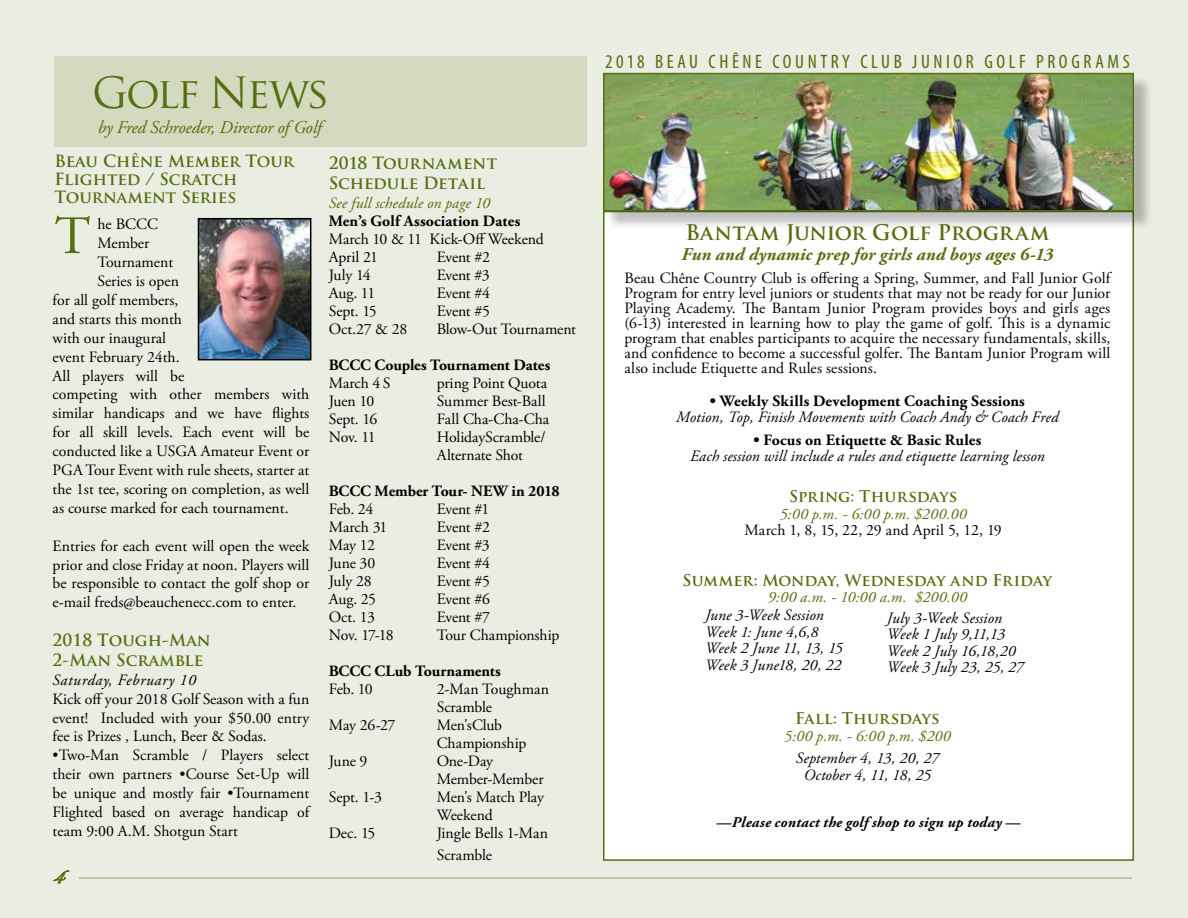
<style>
.page{position:relative;width:1188px;height:918px;background:#eaede1}
.page>*{position:absolute;margin:0;border:0;box-sizing:border-box;transform-origin:0 0}
.t1{font:54px "Adobe Garamond Pro";color:#586c10}
.t2{font:42px "Trajan Pro";letter-spacing:-.05em;color:#586c10}
.t3{font:700 21px "Trajan Pro";letter-spacing:-.005em;color:#586c10}
.t4{font:condensed 19.5px "Myriad Pro";letter-spacing:.18em;color:#586c10}
.t5{font:italic 700 18px "Adobe Garamond Pro";letter-spacing:.01em;color:#586c10}
.t6{font:italic 18px "Adobe Garamond Pro";letter-spacing:-.01em;color:#586c10}
.t7{font:700 16.5px/19.8px "Trajan Pro";color:#586c10}
.t8{font:15.75px/18.9px "Adobe Garamond Pro";color:#000}
.t9{font:italic 15.75px/16.5px "Adobe Garamond Pro";letter-spacing:.005em;color:#000}
.t10{font:700 15.75px "Adobe Garamond Pro";letter-spacing:.005em;color:#000}
.t11{font:italic 15.75px "Adobe Garamond Pro";letter-spacing:.01em;color:#586c10}
.t12{font:700 15.75px "Trajan Pro";letter-spacing:-.005em;color:#586c10}
.t13{font:italic 15.75px "Adobe Garamond Pro";letter-spacing:.03em;color:#586c10}
.t14{font:italic 15.75px "Adobe Garamond Pro";letter-spacing:.04em;color:#000}
.t15{font:italic 700 15px "Adobe Garamond Pro";letter-spacing:.015em;color:#000}
</style>
<div class="page">
<div style="left:603px;top:211px;width:531px;height:650px;background:#fff;border:2px solid #586c10"></div>
<hr style="left:79px;top:877px;width:1053px;height:2px;background:#b1bb8c">
<svg style="left:53px;top:870px;width:17px;height:14px"></svg>
<div style="left:55px;top:56px;width:532px;height:91px;background:#d4dabf"></div>
<img style="left:201px;top:221px;width:107px;height:136px">
<div style="left:198px;top:218px;width:113px;height:142px;border:2px solid #000"></div>
<div style="left:605px;top:75px;width:548px;height:155px;background:#000;opacity:.25"></div>
<img style="left:606px;top:76px;width:525px;height:133px">
<div style="left:603px;top:73px;width:531px;height:139px;border:2px solid #586c10"></div>
<h2 class="t2" style="left:92px;top:66px;width:239px">Golf News</h2>
<p class="t6" style="left:98px;top:117px;width:225px">by Fred Schroeder, Director of Golf</p>
<p class="t7" style="left:54px;top:152px;width:241px;line-height:18px">Beau Chêne Member Tour<br>Flighted / Scratch<br>Tournament Series</p>
<p class="t7" style="left:329px;top:153px;width:170px">2018 Tournament<br>Schedule Detail</p>
<p class="t11" style="left:329px;top:193px;width:163px">See full schedule on page 10</p>
<p class="t10" style="left:329px;top:212px;width:193px">Men’s Golf Association Dates</p>
<p class="t8" style="left:329px;top:230px;width:217px;line-height:18px">March 10 &amp; 11 Kick-Off Weekend<br>April 21</p>
<h1 class="t1" style="left:55px;top:204px;width:37px">T</h1>
<p class="t8" style="left:98px;top:216px;width:62px">he BCCC</p>
<p class="t8" style="left:98px;top:234px;width:53px">Member</p>
<p class="t8" style="left:98px;top:253px;width:77px">Tournament</p>
<p class="t8" style="left:98px;top:272px;width:83px">Series is open</p>
<p class="t8" style="left:53px;top:291px;width:127px">for all golf members,</p>
<p class="t8" style="left:53px;top:310px;width:131px">and starts this month</p>
<p class="t8" style="left:53px;top:329px;width:115px">with our inaugural</p>
<p class="t8" style="left:53px;top:348px;width:129px">event February 24th.</p>
<p class="t8" style="left:53px;top:367px;width:133px">All players will be</p>
<p class="t8" style="left:53px;top:386px;width:258px">competing with other members with</p>
<p class="t8" style="left:53px;top:405px;width:258px">similar handicaps and we have flights</p>
<p class="t8" style="left:53px;top:423px;width:258px">for all skill levels. Each event will be</p>
<p class="t8" style="left:53px;top:442px;width:258px">conducted like a USGA Amateur Event or</p>
<p class="t8" style="left:53px;top:461px;width:258px">PGA Tour Event with rule sheets, starter at</p>
<p class="t8" style="left:53px;top:480px;width:258px">the 1st tee, scoring on completion, as well</p>
<p class="t8" style="left:53px;top:499px;width:237px">as course marked for each tournament.</p>
<p class="t8" style="left:53px;top:537px;width:258px;text-align:justify">Entries for each event will open the week prior and close Friday at noon. Players will be responsible to contact the golf shop or e-mail freds@beauchenecc.com to enter.</p>
<p class="t7" style="left:53px;top:630px;width:160px">2018 Tough-Man<br>2-Man Scramble</p>
<p class="t14" style="left:53px;top:670px;width:145px">Saturday, February 10</p>
<p class="t8" style="left:53px;top:690px;width:258px;text-align:justify">Kick off your 2018 Golf Season with a fun event! Included with your $50.00 entry fee is Prizes , Lunch, Beer &amp; Sodas.</p>
<p class="t8" style="left:53px;top:747px;width:258px;text-align:justify">•Two-Man Scramble / Players select their own partners •Course Set-Up will be unique and mostly fair •Tournament Flighted based on average handicap of team 9:00 A.M. Shotgun Start</p>
<p class="t8" style="left:437px;top:248px;width:55px">Event #2</p>
<p class="t8" style="left:329px;top:266px;width:44px">July 14</p>
<p class="t8" style="left:437px;top:266px;width:55px">Event #3</p>
<p class="t8" style="left:329px;top:284px;width:48px">Aug. 11</p>
<p class="t8" style="left:437px;top:284px;width:55px">Event #4</p>
<p class="t8" style="left:329px;top:302px;width:50px">Sept. 15</p>
<p class="t8" style="left:437px;top:302px;width:55px">Event #5</p>
<p class="t8" style="left:329px;top:320px;width:80px">Oct.27 &amp; 28</p>
<p class="t8" style="left:437px;top:320px;width:141px">Blow-Out Tournament</p>
<p class="t10" style="left:329px;top:356px;width:223px">BCCC Couples Tournament Dates</p>
<p class="t8" style="left:329px;top:374px;width:63px">March 4 S</p>
<p class="t8" style="left:437px;top:374px;width:112px">pring Point Quota</p>
<p class="t8" style="left:329px;top:392px;width:47px">Juen 10</p>
<p class="t8" style="left:437px;top:392px;width:111px">Summer Best-Ball</p>
<p class="t8" style="left:329px;top:410px;width:50px">Sept. 16</p>
<p class="t8" style="left:437px;top:410px;width:114px">Fall Cha-Cha-Cha</p>
<p class="t8" style="left:329px;top:428px;width:49px">Nov. 11</p>
<p class="t8" style="left:437px;top:428px;width:110px;line-height:18px">HolidayScramble/<br>Alternate Shot</p>
<p class="t10" style="left:329px;top:482px;width:232px">BCCC Member Tour- NEW in 2018</p>
<p class="t8" style="left:329px;top:500px;width:46px">Feb. 24</p>
<p class="t8" style="left:437px;top:500px;width:54px">Event #1</p>
<p class="t8" style="left:329px;top:518px;width:60px">March 31</p>
<p class="t8" style="left:437px;top:518px;width:55px">Event #2</p>
<p class="t8" style="left:329px;top:536px;width:48px">May 12</p>
<p class="t8" style="left:437px;top:536px;width:55px">Event #3</p>
<p class="t8" style="left:329px;top:554px;width:48px">June 30</p>
<p class="t8" style="left:437px;top:554px;width:55px">Event #4</p>
<p class="t8" style="left:329px;top:572px;width:45px">July 28</p>
<p class="t8" style="left:437px;top:572px;width:55px">Event #5</p>
<p class="t8" style="left:329px;top:590px;width:49px">Aug. 25</p>
<p class="t8" style="left:437px;top:590px;width:55px">Event #6</p>
<p class="t8" style="left:329px;top:608px;width:48px">Oct. 13</p>
<p class="t8" style="left:437px;top:608px;width:55px">Event #7</p>
<p class="t8" style="left:329px;top:626px;width:66px">Nov. 17-18</p>
<p class="t8" style="left:437px;top:626px;width:124px">Tour Championship</p>
<p class="t10" style="left:329px;top:662px;width:174px">BCCC CLub Tournaments</p>
<p class="t8" style="left:329px;top:680px;width:46px">Feb. 10</p>
<p class="t8" style="left:437px;top:680px;width:114px;line-height:18px">2-Man Toughman<br>Scramble</p>
<p class="t8" style="left:329px;top:716px;width:68px">May 26-27</p>
<p class="t8" style="left:437px;top:716px;width:91px;line-height:18px">Men'sClub<br>Championship</p>
<p class="t8" style="left:329px;top:752px;width:40px">June 9</p>
<p class="t8" style="left:437px;top:752px;width:108px;line-height:18px">One-Day<br>Member-Member</p>
<p class="t8" style="left:329px;top:788px;width:55px">Sept. 1-3</p>
<p class="t8" style="left:437px;top:788px;width:109px;line-height:18px">Men's Match Play<br>Weekend</p>
<p class="t8" style="left:329px;top:824px;width:48px">Dec. 15</p>
<p class="t8" style="left:437px;top:823px;width:113px;line-height:21.6px">Jingle Bells 1-Man<br>Scramble</p>
<p class="t4" style="left:605px;top:50px;width:526px">2018 BEAU CHÊNE COUNTRY CLUB JUNIOR GOLF PROGRAMS</p>
<h3 class="t3" style="left:685px;top:220px;width:366px">Bantam Junior Golf Program</h3>
<p class="t5" style="left:682px;top:244px;width:373px">Fun and dynamic prep for girls and boys ages 6-13</p>
<p class="t8" style="left:624px;top:271px;width:488px;line-height:15px;text-align:justify">Beau Chêne Country Club is offering a Spring, Summer, and Fall Junior Golf Program for entry level juniors or students that may not be ready for our Junior Playing Academy. The Bantam Junior Program provides boys and girls ages (6-13) interested in learning how to play the game of golf. This is a dynamic program that enables participants to acquire the necessary fundamentals, skills, and confidence to become a successful golfer. The Bantam Junior Program will also include Etiquette and Rules sessions.</p>
<p class="t10" style="left:710px;top:391px;width:317px">• Weekly Skills Development Coaching Sessions</p>
<p class="t9" style="left:676px;top:409px;width:384px">Motion, Top, Finish Movements with Coach Andy &amp; Coach Fred</p>
<p class="t10" style="left:753px;top:430px;width:229px">• Focus on Etiquette &amp; Basic Rules</p>
<p class="t9" style="left:690px;top:448px;width:356px">Each session will include a rules and etiquette learning lesson</p>
<p class="t12" style="left:789px;top:487px;width:170px">Spring: Thursdays</p>
<p class="t11" style="left:780px;top:504px;width:188px">5:00 p.m. - 6:00 p.m. $200.00</p>
<p class="t8" style="left:745px;top:522px;width:259px">March 1, 8, 15, 22, 29 and April 5, 12, 19</p>
<p class="t12" style="left:683px;top:570px;width:371px">Summer: Monday, Wednesday and Friday</p>
<p class="t13" style="left:768px;top:588px;width:201px">9:00 a.m. - 10:00 a.m. $200.00</p>
<p class="t9" style="left:705px;top:608px;width:139px">June 3-Week Session<br>Week 1: June 4,6,8<br>Week 2 June 11, 13, 15<br>Week 3 June18, 20, 22</p>
<p class="t9" style="left:887px;top:610px;width:138px">July 3-Week Session<br>Week 1 July 9,11,13<br>Week 2 July 16,18,20<br>Week 3 July 23, 25, 27</p>
<p class="t12" style="left:795px;top:709px;width:146px">Fall: Thursdays</p>
<p class="t11" style="left:784px;top:727px;width:168px">5:00 p.m. - 6:00 p.m. $200</p>
<p class="t9" style="left:796px;top:750px;width:145px;text-align:center">September 4, 13, 20, 27<br>October 4, 11, 18, 25</p>
<p class="t15" style="left:717px;top:813px;width:305px">—Please contact the golf shop to sign up today —</p>
</div>
